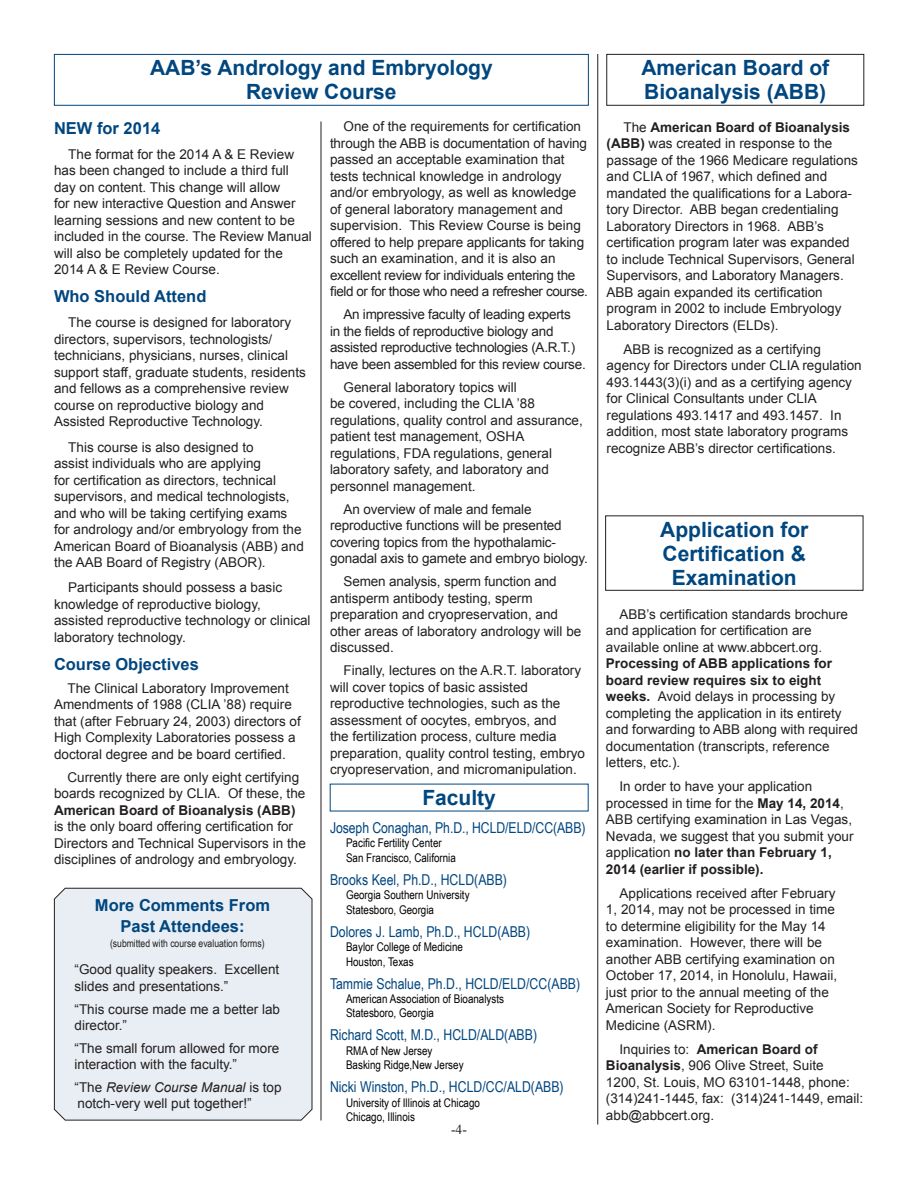
<style>
.page{position:relative;width:918px;height:1188px;background:#fff}
.page>*{position:absolute;margin:0;border:0;box-sizing:border-box;transform-origin:0 0}
.t1{font:700 21px/24px "Arial";color:#00467f;text-align:center}
.t2{font:700 16.5px/21px "Arial";color:#00467f;text-align:center}
.t3{font:15px "Arial Narrow";color:#00467f}
.t4{font:13.5px/16.5px "Arial";color:#231f20}
.t5{font:13.5px/16.5px "Arial";letter-spacing:-.02em;color:#231f20}
.t6{font:700 13.5px "Arial";color:#231f20}
.t7{font:13.5px "Times New Roman";color:#231f20}
.t8{font:12px/14.4px "Arial Narrow";color:#000}
.t9{font:10.5px "Arial Narrow";color:#231f20}
.s1{font-style:italic}
.s2{font-weight:700}
</style>
<div class="page">
<div style="left:54px;top:54px;width:535px;height:51px;border:1px solid #00467f"></div>
<div style="left:54px;top:887px;width:259px;height:234px;background:#e8eef3"></div>
<hr style="left:321px;top:122px;width:1px;height:998px;background:#231f20">
<hr style="left:597px;top:54px;width:1px;height:1071px;background:#231f20">
<div style="left:607px;top:54px;width:257px;height:51px;border:1px solid #231f20"></div>
<div style="left:605px;top:516px;width:258px;height:75px;border:1px solid #231f20"></div>
<h1 class="t1" style="left:150px;top:57px;width:344px">AAB’s Andrology and Embryology<br>Review Course</h1>
<p class="t4" style="left:330px;top:118px;width:259px;text-indent:14px">One of the requirements for certification through the ABB is documentation of having passed an acceptable examination that tests technical knowledge in andrology and/or embryology, as well as knowledge of general laboratory management and supervision. This Review Course is being offered to help prepare applicants for taking such an examination, and it is also an excellent review for individuals entering the field or for those who need a refresher course.</p>
<p class="t5" style="left:330px;top:306px;width:257px;text-indent:14px">An impressive faculty of leading experts<br>in the fields of reproductive biology and assisted reproductive technologies (A.R.T.) have been assembled for this review course.</p>
<p class="t4" style="left:330px;top:379px;width:254px;text-indent:14px">General laboratory topics will<br>be covered, including the CLIA ’88 regulations, quality control and assurance, patient test management, OSHA regulations, FDA regulations, general laboratory safety, and laboratory and personnel management.</p>
<p class="t4" style="left:330px;top:501px;width:259px;text-indent:14px">An overview of male and female reproductive functions will be presented covering topics from the hypothalamic&shy;gonadal axis to gamete and embryo biology.</p>
<p class="t4" style="left:330px;top:573px;width:253px;text-indent:14px">Semen analysis, sperm function and antisperm antibody testing, sperm preparation and cryopreservation, and other areas of laboratory andrology will be discussed.</p>
<p class="t4" style="left:330px;top:662px;width:257px;text-indent:14px">Finally, lectures on the A.R.T. laboratory will cover topics of basic assisted reproductive technologies, such as the assessment of oocytes, embryos, and<br>the fertilization process, culture media preparation, quality control testing, embryo cryopreservation, and micromanipulation.</p>
<p class="t2" style="left:54px;top:118px;width:108px">NEW for 2014</p>
<p class="t4" style="left:54px;top:146px;width:259px;text-indent:14px">The format for the 2014 A &amp; E Review has been changed to include a third full day on content. This change will allow<br>for new interactive Question and Answer learning sessions and new content to be included in the course. The Review Manual will also be completely updated for the 2014 A &amp; E Review Course.</p>
<p class="t2" style="left:54px;top:286px;width:154px">Who Should Attend</p>
<p class="t4" style="left:54px;top:315px;width:253px;text-indent:14px">The course is designed for laboratory directors, supervisors, technologists/ technicians, physicians, nurses, clinical support staff, graduate students, residents and fellows as a comprehensive review course on reproductive biology and Assisted Reproductive Technology.</p>
<p class="t4" style="left:54px;top:439px;width:251px;text-indent:14px">This course is also designed to<br>assist individuals who are applying<br>for certification as directors, technical supervisors, and medical technologists, and who will be taking certifying exams for andrology and/or embryology from the American Board of Bioanalysis (ABB) and the AAB Board of Registry (ABOR).</p>
<p class="t4" style="left:54px;top:579px;width:258px;text-indent:14px">Participants should possess a basic knowledge of reproductive biology, assisted reproductive technology or clinical laboratory technology.</p>
<p class="t2" style="left:54px;top:654px;width:146px">Course Objectives</p>
<p class="t4" style="left:54px;top:680px;width:248px;text-indent:14px">The Clinical Laboratory Improvement Amendments of 1988 (CLIA ’88) require that (after February 24, 2003) directors of High Complexity Laboratories possess a doctoral degree and be board certified.</p>
<p class="t4" style="left:54px;top:769px;width:253px;text-align:center">Currently there are only eight certifying boards recognized by CLIA. Of these, the</p>
<p class="t6" style="left:54px;top:801px;width:243px">American Board of Bioanalysis (ABB)</p>
<p class="t4" style="left:54px;top:818px;width:253px">is the only board offering certification for<br>Directors and Technical Supervisors in the disciplines of andrology and embryology.</p>
<h1 class="t1" style="left:422px;top:786px;width:75px">Faculty</h1>
<p class="t3" style="left:330px;top:817px;width:257px">Joseph Conaghan, Ph.D., HCLD/ELD/CC(ABB)</p>
<p class="t8" style="left:346px;top:836px;width:111px">Pacific Fertility Center<br>San Francisco, California</p>
<p class="t3" style="left:330px;top:869px;width:179px">Brooks Keel, Ph.D., HCLD(ABB)</p>
<p class="t8" style="left:346px;top:887px;width:125px">Georgia Southern University<br>Statesboro, Georgia</p>
<p class="t3" style="left:330px;top:920px;width:202px">Dolores J. Lamb, Ph.D., HCLD(ABB)</p>
<p class="t8" style="left:346px;top:939px;width:119px">Baylor College of Medicine<br>Houston, Texas</p>
<p class="t3" style="left:330px;top:972px;width:252px">Tammie Schalue, Ph.D., HCLD/ELD/CC(ABB)</p>
<p class="t8" style="left:346px;top:991px;width:160px">American Association of Bioanalysts<br>Statesboro, Georgia</p>
<p class="t3" style="left:330px;top:1024px;width:209px">Richard Scott, M.D., HCLD/ALD(ABB)</p>
<p class="t8" style="left:346px;top:1043px;width:119px">RMA of New Jersey<br>Basking Ridge,New Jersey</p>
<p class="t3" style="left:330px;top:1076px;width:235px">Nicki Winston, Ph.D., HCLD/CC/ALD(ABB)</p>
<p class="t8" style="left:346px;top:1095px;width:136px">University of Illinois at Chicago<br>Chicago, Illinois</p>
<p class="t2" style="left:95px;top:896px;width:177px">More Comments From<br>Past Attendees:</p>
<p class="t9" style="left:110px;top:936px;width:156px">(submitted with course evaluation forms)</p>
<p class="t4" style="left:75px;top:962px;width:206px">“Good quality speakers. Excellent slides and presentations.”</p>
<p class="t4" style="left:75px;top:1001px;width:207px">“This course made me a better lab director.”</p>
<p class="t4" style="left:75px;top:1040px;width:206px">“The small forum allowed for more interaction with the faculty.”</p>
<p class="t4" style="left:75px;top:1079px;width:209px">“The <span class="s1">Review Course Manual</span> is top notch-very well put together!”</p>
<p class="t7" style="left:451px;top:1120px;width:17px">-4-</p>
<h1 class="t1" style="left:641px;top:57px;width:189px;text-align:left">American Board of<br>Bioanalysis (ABB)</h1>
<p class="t4" style="left:607px;top:119px;width:253px;text-indent:17px">The <span class="s2">American Board of Bioanalysis (ABB)</span> was created in response to the passage of the 1966 Medicare regulations and CLIA of 1967, which defined and mandated the qualifications for a Labora&shy;tory Director. ABB began credentialing Laboratory Directors in 1968. ABB’s certification program later was expanded to include Technical Supervisors, General Supervisors, and Laboratory Managers.<br>ABB again expanded its certification program in 2002 to include Embryology Laboratory Directors (ELDs).</p>
<p class="t4" style="left:607px;top:341px;width:257px;text-indent:17px">ABB is recognized as a certifying agency for Directors under CLIA regulation 493.1443(3)(i) and as a certifying agency for Clinical Consultants under CLIA regulations 493.1417 and 493.1457. In addition, most state laboratory programs recognize ABB’s director certifications.</p>
<h1 class="t1" style="left:660px;top:518px;width:150px">Application for<br>Certification &amp;<br>Examination</h1>
<p class="t4" style="left:606px;top:606px;width:244px;text-indent:14px">ABB’s certification standards brochure and application for certification are available online at www.abbcert.org.</p>
<p class="t4" style="left:606px;top:655px;width:254px"><span class="s2">Processing of ABB applications for board review requires six to eight weeks.</span> Avoid delays in processing by completing the application in its entirety and forwarding to ABB along with required documentation (transcripts, reference letters, etc.).</p>
<p class="t4" style="left:606px;top:778px;width:249px;text-indent:14px">In order to have your application processed in time for the <span class="s2">May 14, 2014</span>, ABB certifying examination in Las Vegas, Nevada, we suggest that you submit your application <span class="s2">no later than February 1, 2014 (earlier if possible).</span></p>
<p class="t4" style="left:606px;top:885px;width:233px;text-indent:14px">Applications received after February 1, 2014, may not be processed in time to determine eligibility for the May 14 examination. However, there will be another ABB certifying examination on October 17, 2014, in Honolulu, Hawaii, just prior to the annual meeting of the American Society for Reproductive Medicine (ASRM).</p>
<p class="t4" style="left:606px;top:1041px;width:259px;text-indent:14px">Inquiries to: <span class="s2">American Board of Bioanalysis</span>, 906 Olive Street, Suite<br>1200, St. Louis, MO 63101-1448, phone: (314)241-1445, fax: (314)241-1449, email: abb@abbcert.org.</p>
</div>
